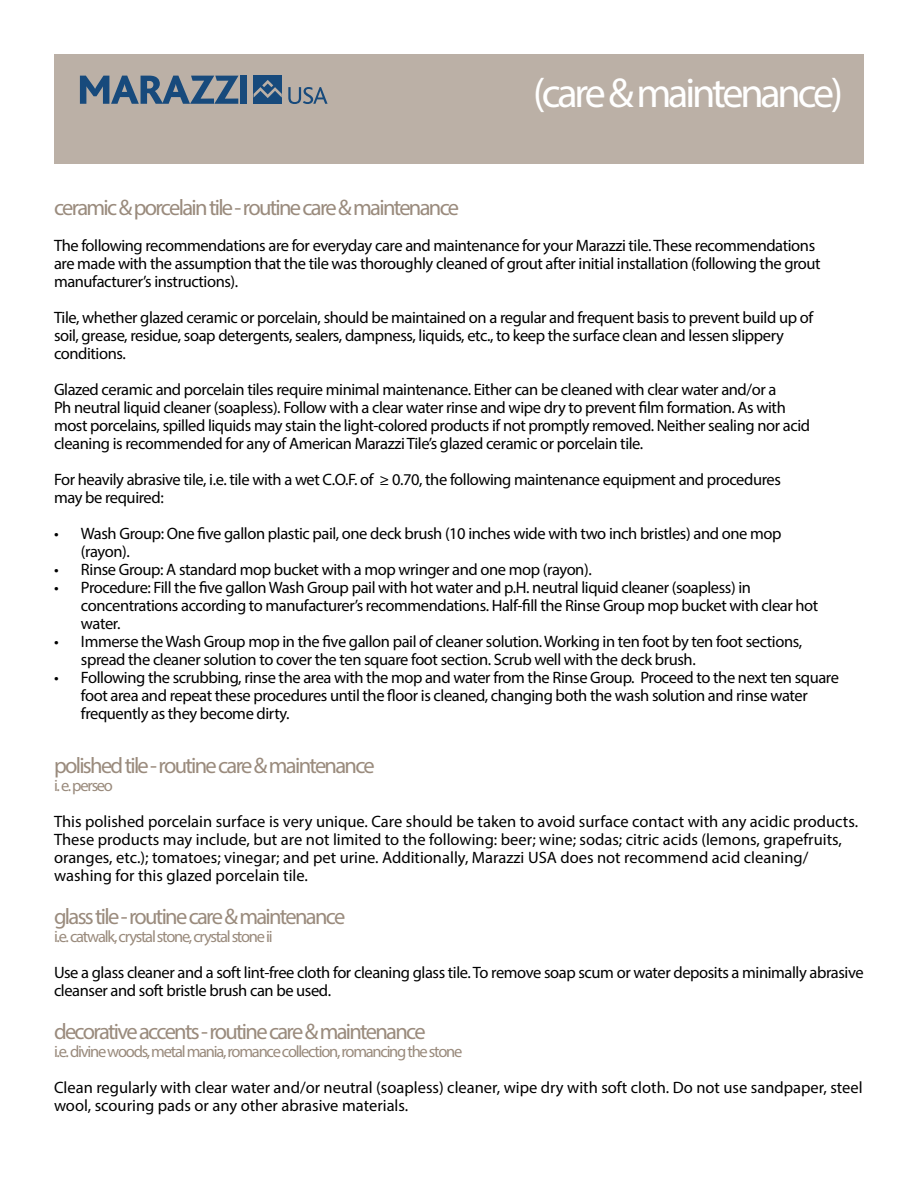
<style>
.page{position:relative;width:918px;height:1188px;background:#fff}
.page>*{position:absolute;margin:0;border:0;box-sizing:border-box;transform-origin:0 0}
.t1{font:42px "Myriad Pro";letter-spacing:-.075em;color:#fff}
.t2{font:22.5px "Myriad Pro";letter-spacing:-.075em;color:#9a8b7d}
.t3{font:16.5px/18px "Myriad Pro";letter-spacing:-.025em;color:#000}
.t4{font:16.5px/18px "Myriad Pro";color:#000}
.t5{font:16.5px "Myriad Pro";letter-spacing:-.075em;color:#9a8b7d}
</style>
<div class="page">
<div style="left:54px;top:54px;width:810px;height:109px;background:#bbb0a6"></div>
<svg style="left:80px;top:76px;width:159px;height:28px"></svg>
<div style="left:241px;top:76px;width:6px;height:28px;background:#174a7c"></div>
<div style="left:254px;top:76px;width:28px;height:28px;background:#174a7c"></div>
<svg style="left:254px;top:80px;width:28px;height:18px"></svg>
<svg style="left:288px;top:87px;width:40px;height:17px"></svg>
<h1 class="t1" style="left:533px;top:67px;width:312px">(care &amp; maintenance)</h1>
<h2 class="t2" style="left:54px;top:194px;width:407px">ceramic &amp; porcelain tile - routine care &amp; maintenance</h2>
<p class="t3" style="left:54px;top:236px;width:768px">The following recommendations are for everyday care and maintenance for your Marazzi tile. These recommendations are made with the assumption that the tile was thoroughly cleaned of grout after initial installation (following the grout manufacturer’s instructions).</p>
<p class="t3" style="left:54px;top:308px;width:761px">Tile, whether glazed ceramic or porcelain, should be maintained on a regular and frequent basis to prevent build up of soil, grease, residue, soap detergents, sealers, dampness, liquids, etc., to keep the surface clean and lessen slippery conditions.</p>
<p class="t3" style="left:54px;top:380px;width:758px">Glazed ceramic and porcelain tiles require minimal maintenance. Either can be cleaned with clear water and/or a<br>Ph neutral liquid cleaner (soapless). Follow with a clear water rinse and wipe dry to prevent film formation. As with most porcelains, spilled liquids may stain the light-colored products if not promptly removed. Neither sealing nor acid cleaning is recommended for any of American Marazzi Tile’s glazed ceramic or porcelain tile.</p>
<p class="t3" style="left:54px;top:470px;width:728px">For heavily abrasive tile, i.e. tile with a wet C.O.F. of ≥ 0.70, the following maintenance equipment and procedures may be required:</p>
<p class="t3" style="left:81px;top:524px;width:702px;text-indent:-27px">• Wash Group: One five gallon plastic pail, one deck brush (10 inches wide with two inch bristles) and one mop (rayon).</p>
<p class="t3" style="left:54px;top:560px;width:539px">• Rinse Group: A standard mop bucket with a mop wringer and one mop (rayon).</p>
<p class="t3" style="left:81px;top:578px;width:739px;text-indent:-27px">• Procedure: Fill the five gallon Wash Group pail with hot water and p.H. neutral liquid cleaner (soapless) in concentrations according to manufacturer’s recommendations. Half-fill the Rinse Group mop bucket with clear hot water.</p>
<p class="t3" style="left:81px;top:632px;width:723px;text-indent:-27px">• Immerse the Wash Group mop in the five gallon pail of cleaner solution. Working in ten foot by ten foot sections, spread the cleaner solution to cover the ten square foot section. Scrub well with the deck brush.</p>
<p class="t3" style="left:81px;top:668px;width:760px;text-indent:-27px">• Following the scrubbing, rinse the area with the mop and water from the Rinse Group. Proceed to the next ten square foot area and repeat these procedures until the floor is cleaned, changing both the wash solution and rinse water frequently as they become dirty.</p>
<h2 class="t2" style="left:54px;top:752px;width:322px">polished tile - routine care &amp; maintenance</h2>
<p class="t5" style="left:54px;top:775px;width:61px">i. e. perseo</p>
<p class="t4" style="left:54px;top:812px;width:806px">This polished porcelain surface is very unique. Care should be taken to avoid surface contact with any acidic products.<br>These products may include, but are not limited to the following: beer; wine; sodas; citric acids (lemons, grapefruits, oranges, etc.); tomatoes; vinegar; and pet urine. Additionally, Marazzi USA does not recommend acid cleaning/ washing for this glazed porcelain tile.</p>
<h2 class="t2" style="left:54px;top:903px;width:293px">glass tile - routine care &amp; maintenance</h2>
<p class="t5" style="left:54px;top:927px;width:220px">i.e. catwalk, crystal stone, crystal stone ii</p>
<p class="t3" style="left:54px;top:964px;width:811px">Use a glass cleaner and a soft lint-free cloth for cleaning glass tile. To remove soap scum or water deposits a minimally abrasive cleanser and soft bristle brush can be used.</p>
<h2 class="t2" style="left:54px;top:1017px;width:373px">decorative accents - routine care &amp; maintenance</h2>
<p class="t5" style="left:54px;top:1041px;width:410px">i.e. divine woods, metal mania, romance collection, romancing the stone</p>
<p class="t4" style="left:54px;top:1078px;width:810px">Clean regularly with clear water and/or neutral (soapless) cleaner, wipe dry with soft cloth. Do not use sandpaper, steel wool, scouring pads or any other abrasive materials.</p>
</div>
